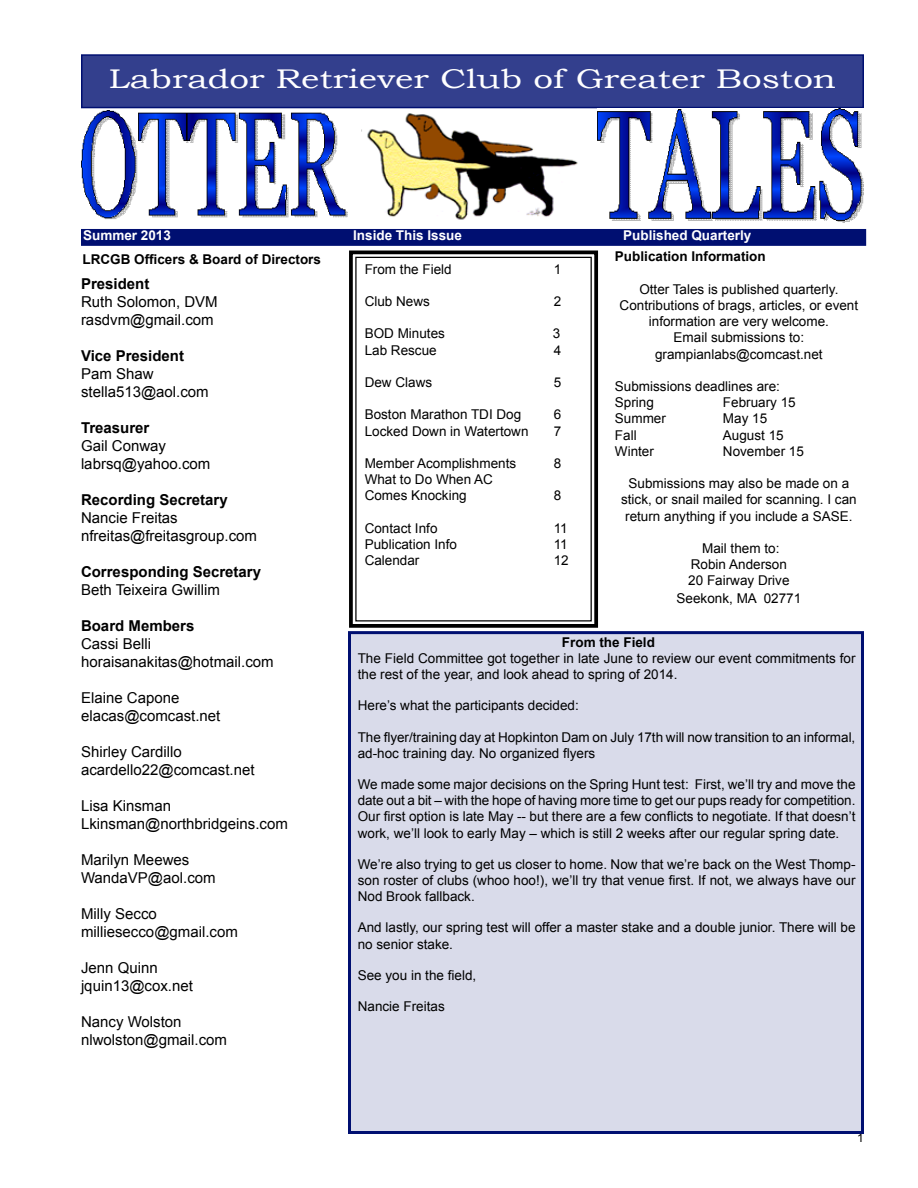
<style>
.page{position:relative;width:918px;height:1188px;background:#fff}
.page>*{position:absolute;margin:0;border:0;box-sizing:border-box;transform-origin:0 0}
.t1{font:27px "Bookman Old Style";color:#fff;scale:1.3 1}
.t2{font:15px/18px "Arial";color:#000}
.t3{font:700 15px "Arial";color:#000}
.t4{font:13.5px/16.2px "Arial";color:#000}
.t5{font:700 13.5px "Arial";color:#000}
.t6{font:700 13.5px "Arial";color:#fff}
.t7{font:12px "Arial";color:#000}
</style>
<div class="page">
<div style="left:81px;top:54px;width:783px;height:54px;background:#333f8d;border:2px solid #000f71"></div>
<div style="left:81px;top:229px;width:785px;height:17px;background:#000f71;border:2px solid #000f71"></div>
<div style="left:348px;top:631px;width:516px;height:503px;background:#d9dbea;border:3px solid #000f71"></div>
<svg style="left:349px;top:250px;width:250px;height:378px"></svg>
<div style="left:355px;top:257px;width:237px;height:365px;border:1px solid #000"></div>
<img style="left:367px;top:113px;width:211px;height:107px">
<img style="left:81px;top:110px;width:267px;height:109px">
<img style="left:597px;top:109px;width:267px;height:114px">
<h1 class="t1" style="left:109px;top:61px;width:561px">Labrador Retriever Club of Greater Boston</h1>
<p class="t6" style="left:83px;top:226px;width:89px">Summer 2013</p>
<p class="t6" style="left:353px;top:226px;width:110px">Inside This Issue</p>
<p class="t6" style="left:623px;top:226px;width:130px">Published Quarterly</p>
<p class="t5" style="left:615px;top:248px;width:152px">Publication Information</p>
<p class="t4" style="left:620px;top:281px;width:240px;text-align:center">Otter Tales is published quarterly.<br>Contributions of brags, articles, or event information are very welcome.<br>Email submissions to: grampianlabs@comcast.net</p>
<p class="t4" style="left:615px;top:378px;width:167px">Submissions deadlines are:<br>Spring</p>
<p class="t5" style="left:82px;top:250px;width:240px">LRCGB Officers &amp; Board of Directors</p>
<p class="t4" style="left:365px;top:261px;width:89px">From the Field</p>
<p class="t4" style="left:554px;top:261px;width:9px">1</p>
<p class="t4" style="left:365px;top:293px;width:67px">Club News</p>
<p class="t4" style="left:554px;top:293px;width:9px">2</p>
<p class="t4" style="left:365px;top:326px;width:82px">BOD Minutes</p>
<p class="t4" style="left:553px;top:326px;width:9px">3</p>
<p class="t4" style="left:365px;top:342px;width:74px">Lab Rescue</p>
<p class="t4" style="left:554px;top:342px;width:9px">4</p>
<p class="t4" style="left:365px;top:374px;width:69px">Dew Claws</p>
<p class="t4" style="left:554px;top:374px;width:9px">5</p>
<p class="t4" style="left:365px;top:407px;width:158px">Boston Marathon TDI Dog</p>
<p class="t4" style="left:554px;top:407px;width:9px">6</p>
<p class="t4" style="left:365px;top:423px;width:165px">Locked Down in Watertown</p>
<p class="t4" style="left:554px;top:423px;width:9px">7</p>
<p class="t4" style="left:365px;top:455px;width:153px">Member Acomplishments</p>
<p class="t4" style="left:554px;top:455px;width:9px">8</p>
<p class="t4" style="left:365px;top:472px;width:130px">What to Do When AC<br>Comes Knocking</p>
<p class="t3" style="left:81px;top:274px;width:70px">President</p>
<p class="t2" style="left:81px;top:293px;width:138px">Ruth Solomon, DVM rasdvm@gmail.com</p>
<p class="t3" style="left:81px;top:346px;width:105px">Vice President</p>
<p class="t2" style="left:81px;top:365px;width:129px">Pam Shaw stella513@aol.com</p>
<p class="t3" style="left:81px;top:418px;width:70px">Treasurer</p>
<p class="t2" style="left:81px;top:437px;width:131px">Gail Conway labrsq@yahoo.com</p>
<p class="t3" style="left:81px;top:490px;width:148px">Recording Secretary</p>
<p class="t2" style="left:81px;top:509px;width:178px">Nancie Freitas nfreitas@freitasgroup.com</p>
<p class="t3" style="left:81px;top:562px;width:182px">Corresponding Secretary</p>
<p class="t2" style="left:81px;top:581px;width:140px">Beth Teixeira Gwillim</p>
<p class="t3" style="left:81px;top:616px;width:115px">Board Members</p>
<p class="t2" style="left:81px;top:635px;width:194px">Cassi Belli horaisanakitas@hotmail.com</p>
<p class="t2" style="left:81px;top:689px;width:141px">Elaine Capone elacas@comcast.net</p>
<p class="t2" style="left:81px;top:743px;width:175px">Shirley Cardillo acardello22@comcast.net</p>
<p class="t2" style="left:81px;top:797px;width:208px">Lisa Kinsman<br>Lkinsman@northbridgeins.com</p>
<p class="t2" style="left:81px;top:851px;width:136px">Marilyn Meewes<br>WandaVP@aol.com</p>
<p class="t2" style="left:81px;top:905px;width:158px">Milly Secco milliesecco@gmail.com</p>
<p class="t2" style="left:81px;top:959px;width:113px">Jenn Quinn jquin13@cox.net</p>
<p class="t2" style="left:81px;top:1013px;width:148px">Nancy Wolston nlwolston@gmail.com</p>
<p class="t4" style="left:723px;top:394px;width:74px">February 15</p>
<p class="t4" style="left:615px;top:411px;width:53px">Summer</p>
<p class="t4" style="left:723px;top:411px;width:46px">May 15</p>
<p class="t4" style="left:615px;top:427px;width:23px">Fall</p>
<p class="t4" style="left:723px;top:427px;width:62px">August 15</p>
<p class="t4" style="left:615px;top:443px;width:41px">Winter</p>
<p class="t4" style="left:723px;top:443px;width:83px">November 15</p>
<p class="t4" style="left:621px;top:475px;width:237px;text-align:center">Submissions may also be made on a stick, or snail mailed for scanning. I can return anything if you include a SASE.</p>
<p class="t4" style="left:688px;top:540px;width:103px;text-align:center">Mail them to:<br>Robin Anderson<br>20 Fairway Drive</p>
<p class="t4" style="left:677px;top:591px;width:126px">Seekonk, MA 02771</p>
<p class="t4" style="left:554px;top:488px;width:9px">8</p>
<p class="t4" style="left:365px;top:520px;width:74px">Contact Info</p>
<p class="t4" style="left:554px;top:520px;width:16px">11</p>
<p class="t4" style="left:365px;top:536px;width:94px">Publication Info</p>
<p class="t4" style="left:554px;top:536px;width:16px">11</p>
<p class="t4" style="left:365px;top:553px;width:56px">Calendar</p>
<p class="t4" style="left:554px;top:553px;width:17px">12</p>
<p class="t5" style="left:562px;top:633px;width:95px">From the Field</p>
<p class="t4" style="left:358px;top:650px;width:499px">The Field Committee got together in late June to review our event commitments for the rest of the year, and look ahead to spring of 2014.</p>
<p class="t4" style="left:358px;top:698px;width:223px">Here’s what the participants decided:</p>
<p class="t4" style="left:358px;top:729px;width:499px">The flyer/training day at Hopkinton Dam on July 17th will now transition to an informal, ad-hoc training day. No organized flyers</p>
<p class="t4" style="left:358px;top:776px;width:499px;text-align:justify">We made some major decisions on the Spring Hunt test: First, we’ll try and move the date out a bit – with the hope of having more time to get our pups ready for competition.<br>Our first option is late May -- but there are a few conflicts to negotiate. If that doesn’t work, we’ll look to early May – which is still 2 weeks after our regular spring date.</p>
<p class="t4" style="left:358px;top:856px;width:499px;text-align:justify">We’re also trying to get us closer to home. Now that we’re back on the West Thomp&shy;son roster of clubs (whoo hoo!), we’ll try that venue first. If not, we always have our Nod Brook fallback.</p>
<p class="t4" style="left:358px;top:920px;width:499px">And lastly, our spring test will offer a master stake and a double junior. There will be no senior stake.</p>
<p class="t4" style="left:358px;top:967px;width:120px">See you in the field,</p>
<p class="t4" style="left:358px;top:998px;width:89px">Nancie Freitas</p>
<p class="t7" style="left:857px;top:1130px;width:8px">1</p>
</div>
